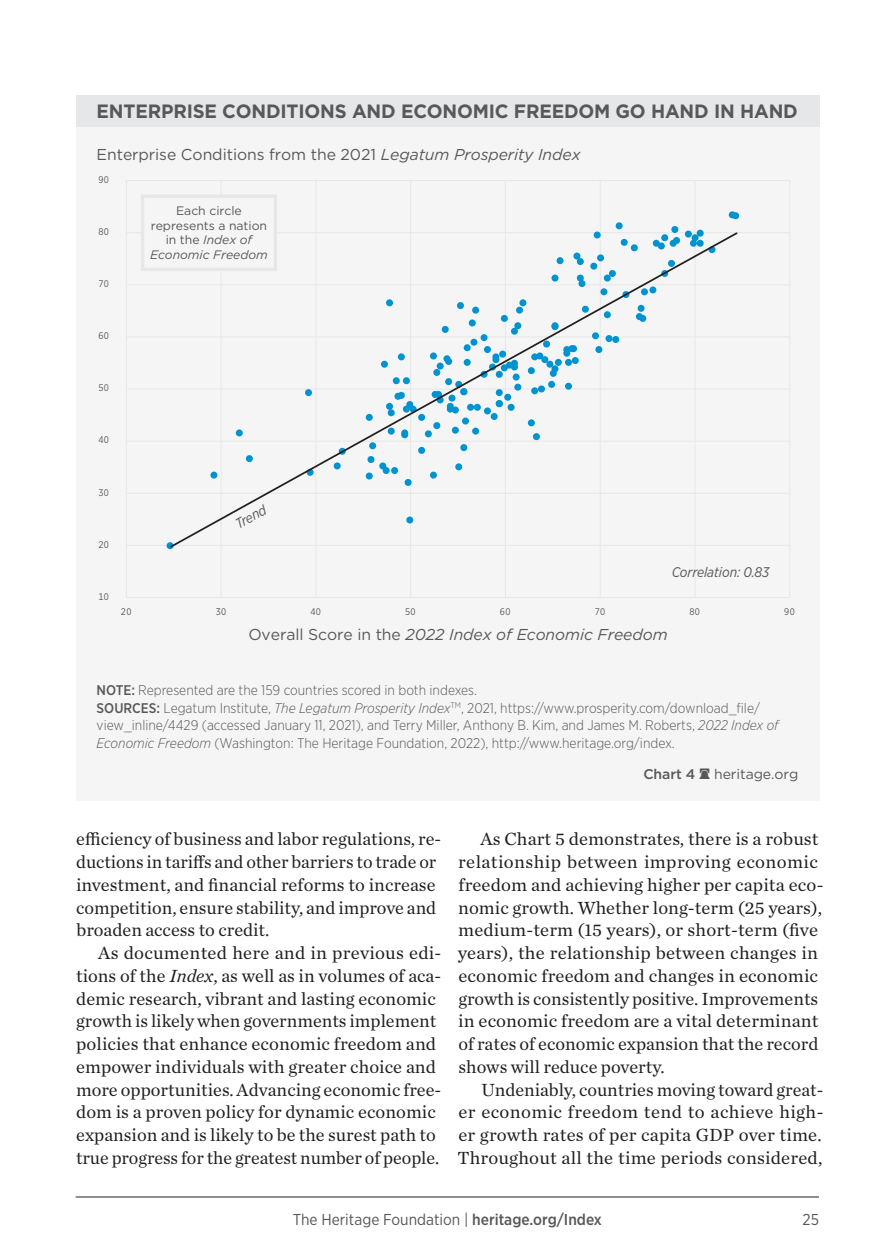
<style>
.page{position:relative;width:882px;height:1260px;background:#fff}
.page>*{position:absolute;margin:0;border:0;box-sizing:border-box;transform-origin:0 0}
.t1{font:700 19.25px "Gotham";letter-spacing:-.01em;color:#57585a}
.Body_Text{font:18.38px/22.8px "Chronicle Text G1";color:#231f20}
.t2{font:15.75px "Gotham";letter-spacing:-.005em;color:#57585a}
.t3{font:italic 15.75px "Gotham";letter-spacing:-.005em;color:#57585a}
.t4{font:15.75px "Gotham Narrow";color:#57585a}
.t5{font:300 14px/17.5px "Gotham Narrow";color:#57585a}
.t6{font:italic 14px "Gotham Narrow";letter-spacing:-.005em;color:#57585a}
.t7{font:14px "Gotham";letter-spacing:-.005em;color:#57585a}
.t8{font:12.25px/14.7px "Gotham";letter-spacing:-.005em;color:#57585a;text-align:center}
.t9{font:9.62px "Gotham Narrow";letter-spacing:.03em;color:#57585a}
.s1{font-style:italic}
.s2{font-style:normal}
.s3{font-weight:500}
.s4{font-family:"THF";font-size:10.5px}
</style>
<div class="page">
<hr style="left:76px;top:1197px;width:743px;height:1px;background:#231f20">
<div style="left:76px;top:127px;width:743px;height:674px;background:#f5f5f6"></div>
<div style="left:76px;top:95px;width:743px;height:32px;background:#e6e7e9"></div>
<hr style="left:126px;top:180px;width:664px;height:1px;background:#e6e7e9">
<hr style="left:126px;top:232px;width:664px;height:1px;background:#e6e7e9">
<hr style="left:126px;top:284px;width:664px;height:1px;background:#e6e7e9">
<hr style="left:126px;top:336px;width:664px;height:1px;background:#e6e7e9">
<hr style="left:126px;top:389px;width:664px;height:1px;background:#e6e7e9">
<hr style="left:126px;top:441px;width:664px;height:1px;background:#e6e7e9">
<hr style="left:126px;top:493px;width:664px;height:1px;background:#e6e7e9">
<hr style="left:126px;top:545px;width:664px;height:1px;background:#e6e7e9">
<hr style="left:126px;top:597px;width:664px;height:1px;background:#e6e7e9">
<hr style="left:789px;top:181px;width:1px;height:417px;background:#e6e7e9">
<hr style="left:695px;top:181px;width:1px;height:417px;background:#e6e7e9">
<hr style="left:600px;top:181px;width:1px;height:417px;background:#e6e7e9">
<hr style="left:505px;top:181px;width:1px;height:417px;background:#e6e7e9">
<hr style="left:410px;top:181px;width:1px;height:417px;background:#e6e7e9">
<hr style="left:315px;top:181px;width:1px;height:417px;background:#e6e7e9">
<hr style="left:221px;top:181px;width:1px;height:417px;background:#e6e7e9">
<hr style="left:126px;top:181px;width:1px;height:417px;background:#e6e7e9">
<div style="left:616px;top:222px;width:7px;height:7px;background:#0093d0;border-radius:50%"></div>
<div style="left:167px;top:542px;width:7px;height:7px;background:#0093d0;border-radius:50%"></div>
<div style="left:732px;top:212px;width:7px;height:7px;background:#0093d0;border-radius:50%"></div>
<div style="left:671px;top:226px;width:7px;height:7px;background:#0093d0;border-radius:50%"></div>
<div style="left:697px;top:230px;width:7px;height:7px;background:#0093d0;border-radius:50%"></div>
<div style="left:729px;top:211px;width:7px;height:7px;background:#0093d0;border-radius:50%"></div>
<svg style="left:169px;top:231px;width:569px;height:318px"></svg>
<div style="left:143px;top:196px;width:132px;height:73px;background:#f5f5f6"></div>
<div style="left:141px;top:195px;width:136px;height:76px;border:3px solid #e6e7e9"></div>
<p class="t1" style="left:97px;top:98px;width:703px">ENTERPRISE CONDITIONS AND ECONOMIC FREEDOM GO HAND IN HAND</p>
<p class="t2" style="left:97px;top:144px;width:485px">Enterprise Conditions from the 2021 <span class="s1">Legatum Prosperity Index</span></p>
<p class="t9" style="left:98px;top:174px;width:12px">90</p>
<p class="t9" style="left:98px;top:226px;width:12px">80</p>
<p class="t9" style="left:98px;top:278px;width:12px">70</p>
<p class="t9" style="left:98px;top:330px;width:12px">60</p>
<p class="t9" style="left:98px;top:382px;width:12px">50</p>
<p class="t9" style="left:98px;top:434px;width:12px">40</p>
<p class="t8" style="left:150px;top:203px;width:119px">Each circle represents a nation in the <span class="s1">Index of<br>Economic Freedom</span></p>
<p class="t9" style="left:98px;top:486px;width:12px">30</p>
<p class="t9" style="left:98px;top:538px;width:12px">20</p>
<p class="t9" style="left:98px;top:590px;width:12px">10</p>
<p class="t6" style="left:232px;top:517px;width:35px;rotate:-29deg">Trend</p>
<p class="t6" style="left:672px;top:563px;width:99px">Correlation: 0.83</p>
<p class="t9" style="left:121px;top:606px;width:12px">20</p>
<p class="t9" style="left:216px;top:606px;width:12px">30</p>
<p class="t9" style="left:310px;top:606px;width:12px">40</p>
<p class="t9" style="left:405px;top:606px;width:12px">50</p>
<p class="t9" style="left:500px;top:606px;width:12px">60</p>
<p class="t9" style="left:595px;top:606px;width:12px">70</p>
<p class="t9" style="left:690px;top:606px;width:12px">80</p>
<p class="t9" style="left:784px;top:606px;width:12px">90</p>
<p class="t3" style="left:248px;top:624px;width:421px"><span class="s2">Overall Score in the</span> 2022 Index of Economic Freedom</p>
<p class="t5" style="left:97px;top:681px;width:684px"><span class="s3">NOTE:</span> Represented are the 159 countries scored in both indexes.<br><span class="s3">SOURCES:</span> Legatum Institute, <span class="s1">The Legatum Prosperity Index</span><sup>TM</sup>, 2021, https://www.prosperity.com/download_file/ view_inline/4429 (accessed January 11, 2021), and Terry Miller, Anthony B. Kim, and James M. Roberts, <span class="s1">2022 Index of Economic Freedom</span> (Washington: The Heritage Foundation, 2022), http://www.heritage.org/index.</p>
<p class="t7" style="left:643px;top:765px;width:157px"><span class="s3">Chart 4</span> <span class="s4">A</span> heritage.org</p>
<p class="Body_Text" style="left:76px;top:827px;width:367px">efficiency of business and labor regulations, re&shy;ductions in tariffs and other barriers to trade or investment, and financial reforms to increase competition, ensure stability, and improve and broaden access to credit.</p>
<p class="Body_Text" style="left:76px;top:940px;width:367px;text-indent:22px">As documented here and in previous edi&shy;tions of the <span class="s1">Index</span>, as well as in volumes of aca&shy;demic research, vibrant and lasting economic growth is likely when governments implement policies that enhance economic freedom and empower individuals with greater choice and more opportunities. Advancing economic free&shy;dom is a proven policy for dynamic economic expansion and is likely to be the surest path to true progress for the greatest number of people.</p>
<p class="Body_Text" style="left:458px;top:827px;width:367px;text-indent:23px">As Chart 5 demonstrates, there is a robust relationship between improving economic freedom and achieving higher per capita eco&shy;nomic growth. Whether long-term (25 years), medium-term (15 years), or short-term (five years), the relationship between changes in economic freedom and changes in economic growth is consistently positive. Improvements in economic freedom are a vital determinant of rates of economic expansion that the record shows will reduce poverty.</p>
<p class="Body_Text" style="left:457px;top:1077px;width:368px;text-align:justify;text-indent:24px">Undeniably, countries moving toward great&shy;er economic freedom tend to achieve high&shy;er growth rates of per capita GDP over time.<br>Throughout all the time periods considered,</p>
<p class="t4" style="left:293px;top:1209px;width:311px">The Heritage Foundation | <span class="s3">heritage.org/Index</span></p>
<p class="t4" style="left:803px;top:1209px;width:18px">25</p>
</div>
